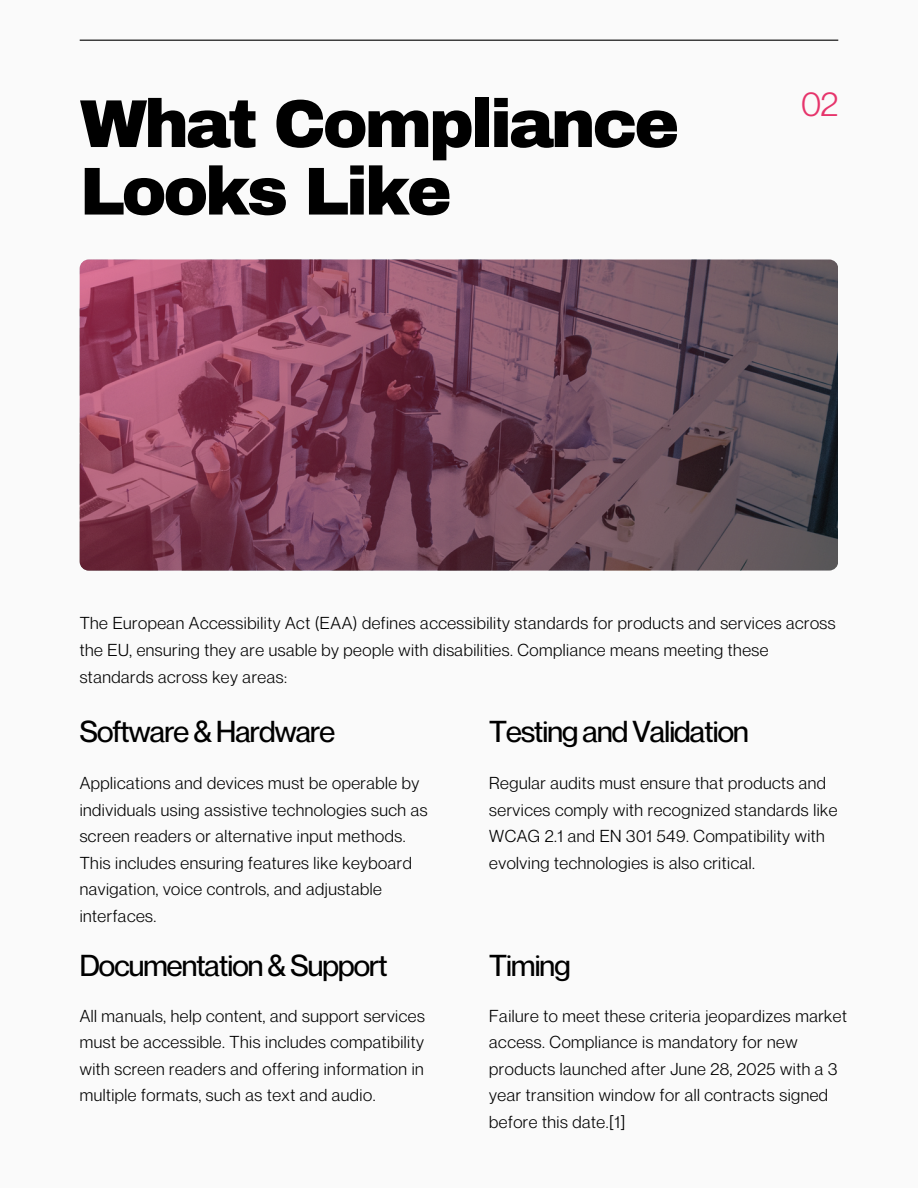
<style>
.page{position:relative;width:918px;height:1188px;background:#fafafa}
.page>*{position:absolute;margin:0;border:0;box-sizing:border-box;transform-origin:0 0}
.t1{font:900 67.65px/67.5px "Archivo";letter-spacing:-.05em;color:#000}
.t2{font:33.9px "Neue Montreal";color:#e6346b}
.t3{font:500 29.7px "Neue Montreal";letter-spacing:-.03em;color:#000}
.t4{font:16.95px/26.4px "Neue Montreal";letter-spacing:.03em;color:#000}
</style>
<div class="page">
<hr style="left:80px;top:40px;width:758px;height:1px;background:#000">
<svg style="left:80px;top:260px;width:758px;height:310px;background:#78495b"></svg>
<h2 class="t1" style="left:80px;top:91px;width:601px">What Compliance<br>Looks Like</h2>
<h2 class="t2" style="left:801px;top:83px;width:38px">02</h2>
<p class="t4" style="left:80px;top:609px;width:757px;line-height:27px">The European Accessibility Act (EAA) defines accessibility standards for products and services across the EU, ensuring they are usable by people with disabilities. Compliance means meeting these standards across key areas:</p>
<h3 class="t3" style="left:80px;top:713px;width:257px">Software &amp; Hardware</h3>
<p class="t4" style="left:80px;top:770px;width:349px">Applications and devices must be operable by individuals using assistive technologies such as screen readers or alternative input methods.<br>This includes ensuring features like keyboard navigation, voice controls, and adjustable interfaces.</p>
<h3 class="t3" style="left:80px;top:947px;width:309px">Documentation &amp; Support</h3>
<p class="t4" style="left:80px;top:1002px;width:347px;text-align:justify">All manuals, help content, and support services must be accessible. This includes compatibility with screen readers and offering information in multiple formats, such as text and audio.</p>
<h3 class="t3" style="left:489px;top:713px;width:261px">Testing and Validation</h3>
<p class="t4" style="left:489px;top:770px;width:350px">Regular audits must ensure that products and services comply with recognized standards like WCAG 2.1 and EN 301 549. Compatibility with evolving technologies is also critical.</p>
<h3 class="t3" style="left:489px;top:947px;width:83px">Timing</h3>
<p class="t4" style="left:489px;top:1002px;width:359px">Failure to meet these criteria jeopardizes market access. Compliance is mandatory for new products launched after June 28, 2025 with a 3 year transition window for all contracts signed before this date.[1]</p>
</div>
